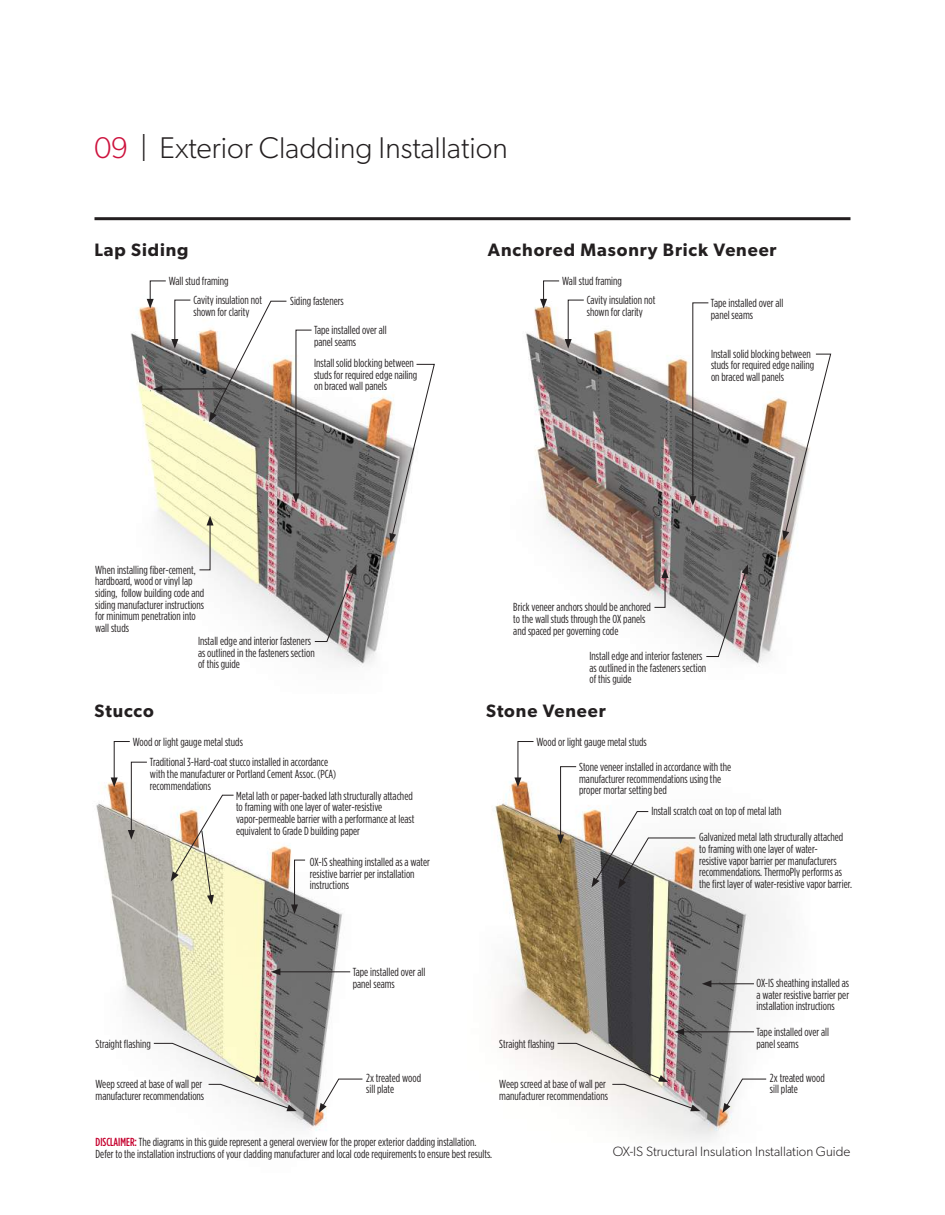
<style>
.page{position:relative;width:945px;height:1215px;background:#fff}
.page>*{position:absolute;margin:0;border:0;box-sizing:border-box;transform-origin:0 0}
.t1{font:300 30px "Gibson";color:#231f20}
.t2{font:600 18px "Gibson";letter-spacing:.05em;color:#231f20}
.t3{font:300 13.5px "Gibson";color:#231f20}
.t4{font:11.7px/11.7px "Gotham Condensed";color:#231f20}
.s1{color:#cd123d}
.s2{font-weight:500;color:#c5002e}
</style>
<div class="page">
<img style="left:131px;top:299px;width:298px;height:368px">
<img style="left:526px;top:307px;width:272px;height:357px">
<hr style="left:94px;top:217px;width:756px;height:3px;background:#231f20">
<svg style="left:147px;top:280px;width:44px;height:69px"></svg>
<svg style="left:540px;top:280px;width:45px;height:69px"></svg>
<svg style="left:209px;top:300px;width:103px;height:203px"></svg>
<svg style="left:689px;top:302px;width:20px;height:204px"></svg>
<hr style="left:160px;top:388px;width:67px;height:2px;background:#231f20">
<svg style="left:153px;top:386px;width:9px;height:7px"></svg>
<svg style="left:314px;top:564px;width:42px;height:78px;background:#817a7b"></svg>
<svg style="left:705px;top:564px;width:43px;height:93px;background:#938c8d"></svg>
<svg style="left:389px;top:364px;width:46px;height:179px"></svg>
<svg style="left:783px;top:353px;width:49px;height:188px"></svg>
<svg style="left:199px;top:516px;width:15px;height:55px"></svg>
<svg style="left:654px;top:568px;width:15px;height:40px"></svg>
<img style="left:96px;top:777px;width:255px;height:354px">
<img style="left:495px;top:781px;width:280px;height:361px">
<svg style="left:514px;top:741px;width:20px;height:46px"></svg>
<svg style="left:111px;top:741px;width:37px;height:99px"></svg>
<svg style="left:557px;top:766px;width:20px;height:78px"></svg>
<svg style="left:592px;top:811px;width:104px;height:78px"></svg>
<svg style="left:291px;top:859px;width:15px;height:55px"></svg>
<svg style="left:171px;top:794px;width:63px;height:111px"></svg>
<svg style="left:153px;top:1043px;width:144px;height:68px"></svg>
<svg style="left:557px;top:1043px;width:143px;height:68px"></svg>
<svg style="left:319px;top:1078px;width:44px;height:35px"></svg>
<svg style="left:722px;top:1078px;width:45px;height:35px"></svg>
<hr style="left:278px;top:971px;width:72px;height:1px;background:#231f20">
<svg style="left:271px;top:968px;width:9px;height:7px"></svg>
<hr style="left:682px;top:1031px;width:72px;height:1px;background:#231f20">
<svg style="left:675px;top:1028px;width:9px;height:7px"></svg>
<hr style="left:709px;top:983px;width:45px;height:1px;background:#231f20">
<svg style="left:702px;top:980px;width:9px;height:7px"></svg>
<h1 class="t1" style="left:94px;top:129px;width:415px"><span class="s1">09</span> | Exterior Cladding Installation</h1>
<h2 class="t2" style="left:94px;top:239px;width:96px">Lap Siding</h2>
<h2 class="t2" style="left:488px;top:239px;width:290px">Anchored Masonry Brick Veneer</h2>
<p class="t4" style="left:169px;top:275px;width:61px">Wall stud framing</p>
<p class="t4" style="left:562px;top:275px;width:61px">Wall stud framing</p>
<p class="t4" style="left:193px;top:294px;width:70px">Cavity insulation not shown for clarity</p>
<p class="t4" style="left:587px;top:294px;width:70px">Cavity insulation not shown for clarity</p>
<p class="t4" style="left:290px;top:295px;width:55px">Siding fasteners</p>
<p class="t4" style="left:314px;top:324px;width:74px">Tape installed over all panel seams</p>
<p class="t4" style="left:711px;top:297px;width:74px">Tape installed over all panel seams</p>
<p class="t4" style="left:314px;top:357px;width:105px">Install solid blocking between studs for required edge nailing on braced wall panels</p>
<p class="t4" style="left:711px;top:348px;width:105px">Install solid blocking between studs for required edge nailing on braced wall panels</p>
<p class="t4" style="left:95px;top:564px;width:111px">When installing fiber-cement, hardboard, wood or vinyl lap siding, follow building code and siding manufacturer instructions for minimum penetration into wall studs</p>
<p class="t4" style="left:198px;top:635px;width:118px">Install edge and interior fasteners as outlined in the fasteners section of this guide</p>
<p class="t4" style="left:513px;top:601px;width:139px">Brick veneer anchors should be anchored to the wall studs through the OX panels and spaced per governing code</p>
<p class="t4" style="left:590px;top:650px;width:118px">Install edge and interior fasteners as outlined in the fasteners section of this guide</p>
<h2 class="t2" style="left:94px;top:700px;width:61px">Stucco</h2>
<h2 class="t2" style="left:486px;top:700px;width:121px">Stone Veneer</h2>
<p class="t4" style="left:133px;top:736px;width:112px">Wood or light gauge metal studs</p>
<p class="t4" style="left:537px;top:736px;width:112px">Wood or light gauge metal studs</p>
<p class="t4" style="left:150px;top:756px;width:188px">Traditional 3-Hard-coat stucco installed in accordance with the manufacturer or Portland Cement Assoc. (PCA) recommendations</p>
<p class="t4" style="left:579px;top:761px;width:154px">Stone veneer installed in accordance with the manufacturer recommendations using the proper mortar setting bed</p>
<p class="t4" style="left:651px;top:805px;width:132px">Install scratch coat on top of metal lath</p>
<p class="t4" style="left:236px;top:789px;width:180px">Metal lath or paper-backed lath structurally attached to framing with one layer of water-resistive vapor-permeable barrier with a performance at least equivalent to Grade D building paper</p>
<p class="t4" style="left:699px;top:831px;width:154px">Galvanized metal lath structurally attached to framing with one layer of water-<br>resistive vapor barrier per manufacturers recommendations. ThermoPly performs as the first layer of water-resistive vapor barrier.</p>
<p class="t4" style="left:310px;top:856px;width:121px">OX-IS sheathing installed as a water resistive barrier per installation instructions</p>
<p class="t4" style="left:353px;top:966px;width:74px">Tape installed over all panel seams</p>
<p class="t4" style="left:756px;top:977px;width:94px;text-align:justify">OX-IS sheathing installed as a water resistive barrier per installation instructions</p>
<p class="t4" style="left:756px;top:1026px;width:74px">Tape installed over all panel seams</p>
<p class="t4" style="left:96px;top:1038px;width:57px">Straight flashing</p>
<p class="t4" style="left:499px;top:1038px;width:57px">Straight flashing</p>
<p class="t4" style="left:366px;top:1072px;width:56px">2x treated wood sill plate</p>
<p class="t4" style="left:770px;top:1072px;width:56px">2x treated wood sill plate</p>
<p class="t4" style="left:96px;top:1078px;width:110px">Weep screed at base of wall per manufacturer recommendations</p>
<p class="t4" style="left:499px;top:1078px;width:110px">Weep screed at base of wall per manufacturer recommendations</p>
<p class="t4" style="left:96px;top:1136px;width:398px"><span class="s2">DISCLAIMER:</span> The diagrams in this guide represent a general overview for the proper exterior cladding installation.<br>Defer to the installation instructions of your cladding manufacturer and local code requirements to ensure best results.</p>
<p class="t3" style="left:613px;top:1143px;width:239px">OX-IS Structural Insulation Installation Guide</p>
</div>
